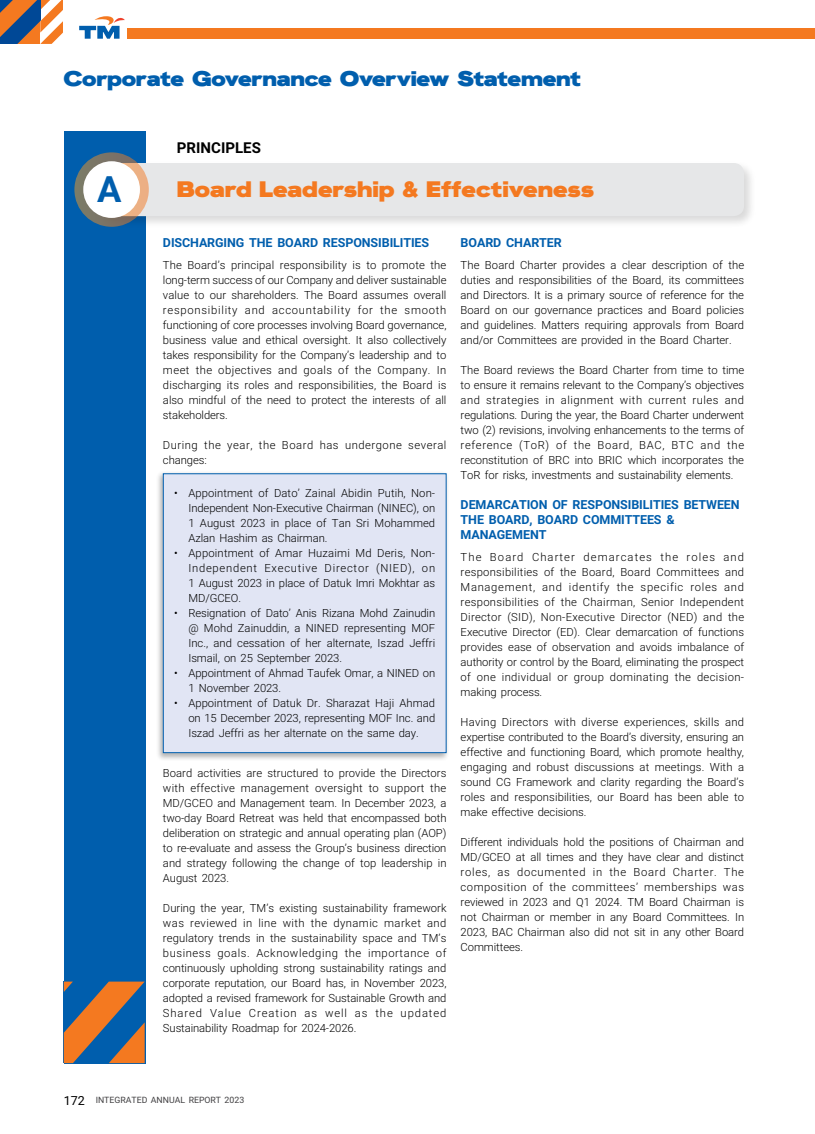
<style>
.page{position:relative;width:815px;height:1134px;background:#fff}
.page>*{position:absolute;margin:0;border:0;box-sizing:border-box;transform-origin:0 0}
.t1{font:700 36.25px "Roboto";color:#005ead}
.t2{font:900 22.5px "HK Grotesk Wide";color:#f47920}
.t3{font:900 21.25px "HK Grotesk Wide";letter-spacing:-.015em;color:#005ead}
.t4{font:700 15px "Roboto";letter-spacing:.005em;color:#000}
.t5{font:700 12.5px/15px "Roboto";letter-spacing:-.01em;color:#005ead}
.t6{font:300 11.25px/15px "Roboto";letter-spacing:-.005em;color:#000;text-align:justify}
.t7{font:300 11.25px/15px "Roboto";letter-spacing:.045em;color:#000}
.t8{font:8.75px "Roboto";color:#414042}
.s1{font-size:12.5px;color:#000}
</style>
<div class="page">
<div style="left:128px;top:28px;width:687px;height:11px;background:#f47920"></div>
<svg style="left:79px;top:16px;width:46px;height:23px"></svg>
<div style="left:64px;top:131px;width:81px;height:932px;background:#005ead"></div>
<svg style="left:64px;top:981px;width:81px;height:82px"></svg>
<div style="left:155px;top:471px;width:295px;height:290px;background:#000;opacity:.3"></div>
<div style="left:163px;top:474px;width:283px;height:279px;background:#e1e5f4"></div>
<div style="left:163px;top:473px;width:283px;height:280px;border:1px solid #005ead"></div>
<div style="left:97px;top:160px;width:660px;height:69px;background:#000;opacity:.15"></div>
<div style="left:99px;top:163px;width:645px;height:53px;background:#e6e7e8;border-radius:11px"></div>
<svg style="left:74px;top:152px;width:75px;height:75px;background:#9b8a77"></svg>
<div style="left:84px;top:162px;width:55px;height:55px;background:#fff;border-radius:50%"></div>
<div style="left:83px;top:161px;width:57px;height:57px;border:2px solid #fff;border-radius:50%"></div>
<svg style="left:0;top:0;width:63px;height:44px"></svg>
<h3 class="t3" style="left:64px;top:61px;width:519px">Corporate Governance Overview Statement</h3>
<h3 class="t4" style="left:177px;top:137px;width:85px">PRINCIPLES</h3>
<h1 class="t1" style="left:97px;top:164px;width:26px">A</h1>
<h2 class="t2" style="left:177px;top:171px;width:419px">Board Leadership &amp; Effectiveness</h2>
<p class="t5" style="left:163px;top:234px;width:268px">DISCHARGING THE BOARD RESPONSIBILITIES</p>
<p class="t6" style="left:163px;top:257px;width:285px">The Board’s principal responsibility is to promote the long-term success of our Company and deliver sustainable value to our shareholders. The Board assumes overall responsibility and accountability for the smooth functioning of core processes involving Board governance, business value and ethical oversight. It also collectively takes responsibility for the Company’s leadership and to meet the objectives and goals of the Company. In discharging its roles and responsibilities, the Board is also mindful of the need to protect the interests of all stakeholders.</p>
<p class="t7" style="left:163px;top:437px;width:285px">During the year, the Board has undergone several changes:</p>
<p class="t6" style="left:188px;top:485px;width:248px;text-indent:-14px">• Appointment of Dato’ Zainal Abidin Putih, Non-Independent Non-Executive Chairman (NINEC), on 1 August 2023 in place of Tan Sri Mohammed Azlan Hashim as Chairman.</p>
<p class="t6" style="left:188px;top:545px;width:248px;text-indent:-14px">• Appointment of Amar Huzaimi Md Deris, Non-Independent Executive Director (NIED), on 1 August 2023 in place of Datuk Imri Mokhtar as MD/GCEO.</p>
<p class="t6" style="left:188px;top:605px;width:248px;text-indent:-14px">• Resignation of Dato’ Anis Rizana Mohd Zainudin @ Mohd Zainuddin, a NINED representing MOF Inc., and cessation of her alternate, Iszad Jeffri Ismail, on 25 September 2023.</p>
<p class="t6" style="left:188px;top:665px;width:248px;text-indent:-14px">• Appointment of Ahmad Taufek Omar, a NINED on<br>1 November 2023.</p>
<p class="t6" style="left:188px;top:695px;width:248px;text-indent:-14px">• Appointment of Datuk Dr. Sharazat Haji Ahmad on 15 December 2023, representing MOF Inc. and Iszad Jeffri as her alternate on the same day.</p>
<p class="t6" style="left:163px;top:765px;width:285px">Board activities are structured to provide the Directors with effective management oversight to support the MD/GCEO and Management team. In December 2023, a two-day Board Retreat was held that encompassed both deliberation on strategic and annual operating plan (AOP) to re-evaluate and assess the Group’s business direction and strategy following the change of top leadership in August 2023.</p>
<p class="t6" style="left:163px;top:900px;width:285px">During the year, TM’s existing sustainability framework was reviewed in line with the dynamic market and regulatory trends in the sustainability space and TM’s business goals. Acknowledging the importance of continuously upholding strong sustainability ratings and corporate reputation, our Board has, in November 2023, adopted a revised framework for Sustainable Growth and Shared Value Creation as well as the updated Sustainability Roadmap for 2024-2026.</p>
<p class="t5" style="left:461px;top:234px;width:103px">BOARD CHARTER</p>
<p class="t6" style="left:461px;top:257px;width:285px">The Board Charter provides a clear description of the duties and responsibilities of the Board, its committees and Directors. It is a primary source of reference for the Board on our governance practices and Board policies and guidelines. Matters requiring approvals from Board and/or Committees are provided in the Board Charter.</p>
<p class="t6" style="left:461px;top:362px;width:285px">The Board reviews the Board Charter from time to time to ensure it remains relevant to the Company’s objectives and strategies in alignment with current rules and regulations. During the year, the Board Charter underwent two (2) revisions, involving enhancements to the terms of reference (ToR) of the Board, BAC, BTC and the reconstitution of BRC into BRIC which incorporates the ToR for risks, investments and sustainability elements.</p>
<p class="t5" style="left:461px;top:496px;width:281px">DEMARCATION OF RESPONSIBILITIES BETWEEN<br>THE BOARD, BOARD COMMITTEES &amp;<br>MANAGEMENT</p>
<p class="t6" style="left:461px;top:549px;width:285px">The Board Charter demarcates the roles and responsibilities of the Board, Board Committees and Management, and identify the specific roles and responsibilities of the Chairman, Senior Independent Director (SID), Non-Executive Director (NED) and the Executive Director (ED). Clear demarcation of functions provides ease of observation and avoids imbalance of authority or control by the Board, eliminating the prospect of one individual or group dominating the decision&shy;making process.</p>
<p class="t6" style="left:461px;top:714px;width:285px">Having Directors with diverse experiences, skills and expertise contributed to the Board’s diversity, ensuring an effective and functioning Board, which promote healthy, engaging and robust discussions at meetings. With a sound CG Framework and clarity regarding the Board’s roles and responsibilities, our Board has been able to make effective decisions.</p>
<p class="t6" style="left:461px;top:834px;width:285px">Different individuals hold the positions of Chairman and MD/GCEO at all times and they have clear and distinct roles, as documented in the Board Charter. The composition of the committees’ memberships was reviewed in 2023 and Q1 2024. TM Board Chairman is not Chairman or member in any Board Committees. In 2023, BAC Chairman also did not sit in any other Board Committees.</p>
<p class="t8" style="left:64px;top:1094px;width:182px"><span class="s1">172</span> INTEGRATED ANNUAL REPORT 2023</p>
</div>
